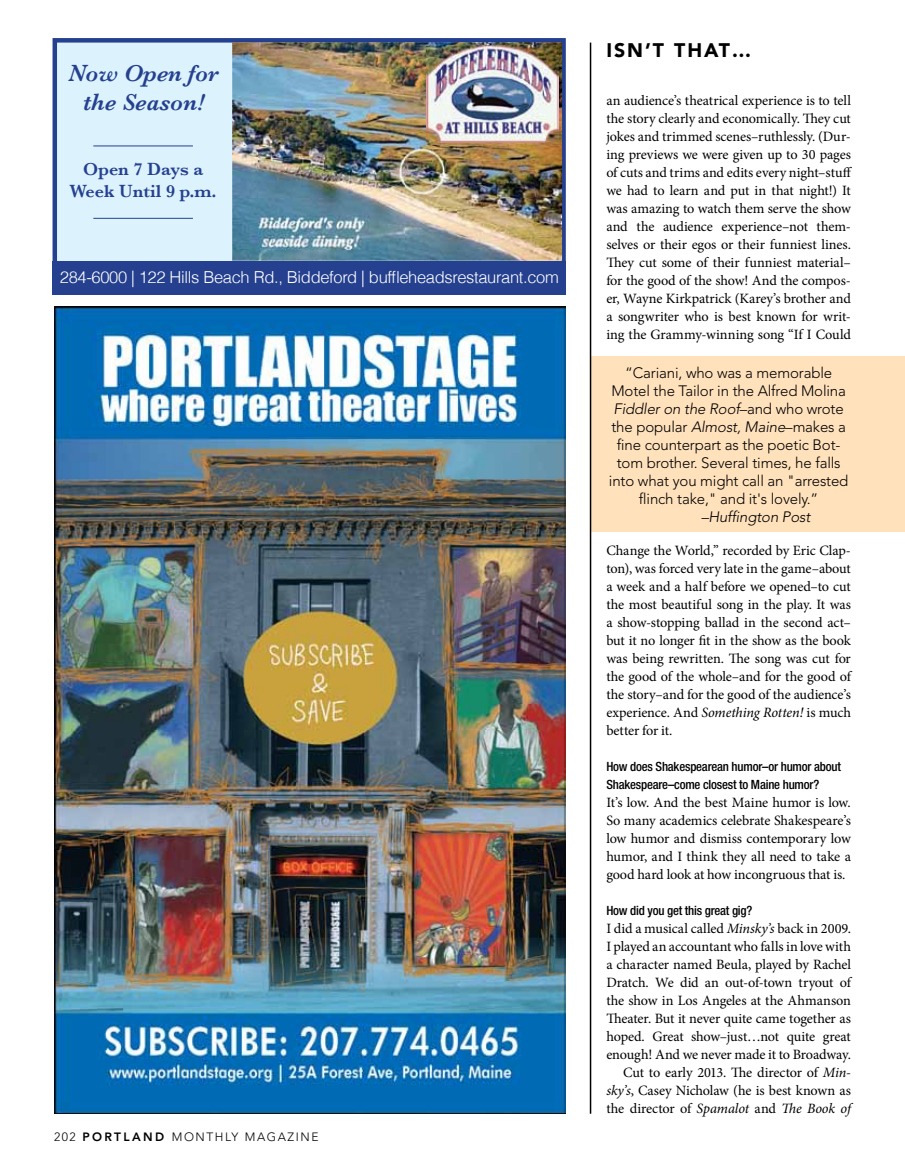
<style>
.page{position:relative;width:905px;height:1175px;background:#fff}
.page>*{position:absolute;margin:0;border:0;box-sizing:border-box;transform-origin:0 0}
.t1{font:italic 600 24px/28.8px "Baskerville";color:#25408f;text-align:center}
.t2{font:900 19.5px "Avenir";letter-spacing:.1em;color:#000}
.t3{font:600 18.15px/21.8px "Baskerville";color:#25408f;text-align:center}
.t4{font:300 16.5px "Helvetica";letter-spacing:-.02em;color:#fff}
.t5{font:300 15px/18px "Avenir";letter-spacing:-.01em;color:#000;text-align:center}
.t6{font:italic 300 15px "Avenir";letter-spacing:-.01em;color:#000}
.t7{font:14.25px/18px "Minion Pro";letter-spacing:-.01em;color:#000;text-align:justify}
.t8{font:500 condensed 12.75px/18px "Helvetica Neue";letter-spacing:-.015em;color:#000}
.t9{font:300 12px "Avenir";letter-spacing:.13em;color:#000}
.s1{font-weight:800}
.s2{font-style:italic}
</style>
<div class="page">
<img style="left:55px;top:306px;width:511px;height:807px">
<div style="left:55px;top:40px;width:508px;height:252px;background:#dcf2fd"></div>
<div style="left:53px;top:38px;width:513px;height:257px;border:4px solid #25408f"></div>
<hr style="left:93px;top:218px;width:100px;height:1px;background:#25408f">
<hr style="left:93px;top:146px;width:100px;height:1px;background:#25408f">
<div style="left:53px;top:261px;width:513px;height:34px;background:#25408f"></div>
<img style="left:232px;top:42px;width:330px;height:219px">
<img style="left:426px;top:45px;width:132px;height:97px">
<div style="left:591px;top:356px;width:313px;height:176px;background:#ffe1bc"></div>
<hr style="left:589px;top:43px;width:2px;height:1070px;background:#000">
<h1 class="t1" style="left:68px;top:59px;width:152px">Now Open for the Season!</h1>
<p class="t3" style="left:70px;top:158px;width:149px">Open 7 Days a<br>Week Until 9 p.m.</p>
<p class="t4" style="left:60px;top:266px;width:500px">284-6000 | 122 Hills Beach Rd., Biddeford | buffleheadsrestaurant.com</p>
<p class="t9" style="left:54px;top:1129px;width:266px">202 <span class="s1">PORTLAND</span> monthly ma ga zine</p>
<h2 class="t2" style="left:606px;top:39px;width:147px">ISN’T THAT…</h2>
<p class="t7" style="left:606px;top:92px;width:247px">an audience’s theatrical experience is to tell the story clearly and economically. They cut jokes and trimmed scenes–ruthlessly. (Dur&shy;ing previews we were given up to 30 pages of cuts and trims and edits every night–stuff we had to learn and put in that night!) It was amazing to watch them serve the show and the audience experience–not them&shy;selves or their egos or their funniest lines.<br>They cut some of their funniest material– for the good of the show! And the compos&shy;er, Wayne Kirkpatrick (Karey’s brother and a songwriter who is best known for writ&shy;ing the Grammy-winning song “If I Could</p>
<p class="t5" style="left:609px;top:364px;width:241px">“Cariani, who was a memorable Motel the Tailor in the Alfred Molina <span class="s2">Fiddler on the Roof</span>–and who wrote the popular <span class="s2">Almost, Maine</span>–makes a fine counterpart as the poetic Bot&shy;tom brother. Several times, he falls into what you might call an "arrested flinch take," and it's lovely.”</p>
<p class="t6" style="left:701px;top:508px;width:111px">–Huffington Post</p>
<p class="t7" style="left:606px;top:541px;width:246px">Change the World,” recorded by Eric Clap&shy;ton), was forced very late in the game–about a week and a half before we opened–to cut the most beautiful song in the play. It was a show-stopping ballad in the second act– but it no longer fit in the show as the book was being rewritten. The song was cut for the good of the whole–and for the good of the story–and for the good of the audience’s experience. And <span class="s2">Something Rotten!</span> is much better for it.</p>
<p class="t8" style="left:606px;top:757px;width:236px">How does Shakespearean humor–or humor about<br>Shakespeare–come closest to Maine humor?</p>
<p class="t7" style="left:606px;top:794px;width:246px">It’s low. And the best Maine humor is low.<br>So many academics celebrate Shakespeare’s low humor and dismiss contemporary low humor, and I think they all need to take a good hard look at how incongruous that is.</p>
<p class="t8" style="left:606px;top:901px;width:148px">How did you get this great gig?</p>
<p class="t7" style="left:606px;top:920px;width:246px;text-align:right">I did a musical called <span class="s2">Minsky’s</span> back in 2009.<br>I played an accountant who falls in love with a character named Beula, played by Rachel Dratch. We did an out-of-town tryout of the show in Los Angeles at the Ahmanson Theater. But it never quite came together as hoped. Great show–just…not quite great enough! And we never made it to Broadway.<br>Cut to early 2013. The director of <span class="s2">Min&shy;sky’s</span>, Casey Nicholaw (he is best known as the director of <span class="s2">Spamalot</span> and <span class="s2">The Book of</span></p>
</div>
